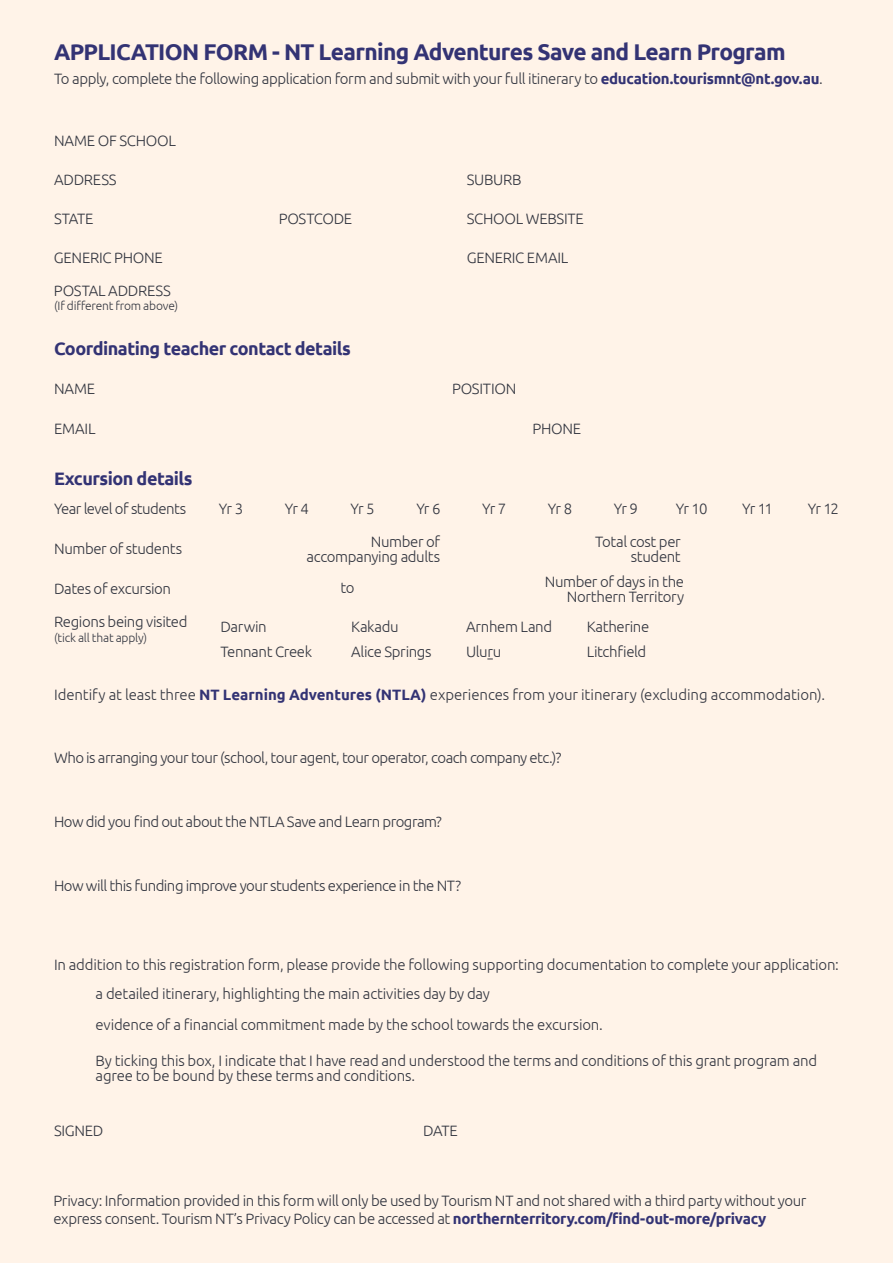
<style>
.page{position:relative;width:893px;height:1263px;background:#fff3e8}
.page>*{position:absolute;margin:0;border:0;box-sizing:border-box;transform-origin:0 0}
.t1{font:700 22.8px "Ubuntu";letter-spacing:-.03em;color:#333374}
.t2{font:700 18px "Ubuntu";letter-spacing:-.03em;color:#333374}
.t3{font:300 15px/15px "Ubuntu";letter-spacing:-.02em;color:#343741}
.t4{font:300 12px "Ubuntu";letter-spacing:-.015em;color:#343741}
.s1{font-weight:700;color:#333374}
</style>
<div class="page">
<h1 class="t1" style="left:54px;top:38px;width:733px">APPLICATION FORM - NT Learning Adventures Save and Learn Program</h1>
<p class="t3" style="left:54px;top:71px;width:770px">To apply, complete the following application form and submit with your full itinerary to <span class="s1">education.tourismnt@nt.gov.au</span>.</p>
<p class="t3" style="left:54px;top:133px;width:124px">NAME OF SCHOOL</p>
<p class="t3" style="left:54px;top:172px;width:64px">ADDRESS</p>
<p class="t3" style="left:54px;top:211px;width:41px">STATE</p>
<p class="t3" style="left:279px;top:211px;width:75px">POSTCODE</p>
<p class="t3" style="left:467px;top:172px;width:56px">SUBURB</p>
<p class="t3" style="left:467px;top:211px;width:119px">SCHOOL WEBSITE</p>
<p class="t3" style="left:54px;top:250px;width:110px">GENERIC PHONE</p>
<p class="t3" style="left:467px;top:250px;width:103px">GENERIC EMAIL</p>
<p class="t3" style="left:54px;top:282px;width:119px">POSTAL ADDRESS</p>
<p class="t4" style="left:54px;top:298px;width:126px">(If different from above)</p>
<p class="t2" style="left:54px;top:338px;width:298px">Coordinating teacher contact details</p>
<p class="t3" style="left:54px;top:381px;width:43px">NAME</p>
<p class="t3" style="left:452px;top:381px;width:66px">POSITION</p>
<p class="t3" style="left:54px;top:420px;width:43px">EMAIL</p>
<p class="t3" style="left:532px;top:420px;width:50px">PHONE</p>
<p class="t2" style="left:54px;top:467px;width:140px">Excursion details</p>
<p class="t3" style="left:54px;top:500px;width:134px">Year level of students</p>
<p class="t3" style="left:54px;top:541px;width:130px">Number of students</p>
<p class="t3" style="left:307px;top:533px;width:135px;text-align:right">Number of accompanying adults</p>
<p class="t3" style="left:595px;top:533px;width:87px;text-align:right">Total cost per student</p>
<p class="t3" style="left:54px;top:581px;width:119px">Dates of excursion</p>
<p class="t3" style="left:340px;top:580px;width:16px">to</p>
<p class="t3" style="left:219px;top:500px;width:26px">Yr 3</p>
<p class="t3" style="left:285px;top:500px;width:26px">Yr 4</p>
<p class="t3" style="left:351px;top:500px;width:26px">Yr 5</p>
<p class="t3" style="left:416px;top:500px;width:26px">Yr 6</p>
<p class="t3" style="left:482px;top:500px;width:26px">Yr 7</p>
<p class="t3" style="left:548px;top:500px;width:26px">Yr 8</p>
<p class="t3" style="left:614px;top:500px;width:26px">Yr 9</p>
<p class="t3" style="left:676px;top:500px;width:33px">Yr 10</p>
<p class="t3" style="left:742px;top:500px;width:32px">Yr 11</p>
<p class="t3" style="left:808px;top:500px;width:33px">Yr 12</p>
<p class="t3" style="left:545px;top:574px;width:141px;text-align:right">Number of days in the<br>Northern Territory</p>
<p class="t3" style="left:54px;top:614px;width:135px">Regions being visited</p>
<p class="t4" style="left:54px;top:630px;width:95px">(tick all that apply)</p>
<p class="t3" style="left:220px;top:618px;width:48px">Darwin</p>
<p class="t3" style="left:351px;top:618px;width:49px">Kakadu</p>
<p class="t3" style="left:466px;top:618px;width:88px">Arnhem Land</p>
<p class="t3" style="left:587px;top:618px;width:64px">Katherine</p>
<p class="t3" style="left:220px;top:644px;width:93px">Tennant Creek</p>
<p class="t3" style="left:351px;top:644px;width:82px">Alice Springs</p>
<p class="t3" style="left:466px;top:644px;width:37px">Uluru</p>
<p class="t3" style="left:587px;top:644px;width:61px">Litchfield</p>
<p class="t3" style="left:54px;top:687px;width:773px">Identify at least three <span class="s1">NT Learning Adventures (NTLA)</span> experiences from your itinerary (excluding accommodation).</p>
<p class="t3" style="left:54px;top:750px;width:509px">Who is arranging your tour (school, tour agent, tour operator, coach company etc.)?</p>
<p class="t3" style="left:54px;top:814px;width:389px">How did you find out about the NTLA Save and Learn program?</p>
<p class="t3" style="left:54px;top:877px;width:409px">How will this funding improve your students experience in the NT?</p>
<p class="t3" style="left:96px;top:949px;width:745px;line-height:30px;text-indent:-42px">In addition to this registration form, please provide the following supporting documentation to complete your application: a detailed itinerary, highlighting the main activities day by day<br>evidence of a financial commitment made by the school towards the excursion.</p>
<p class="t3" style="left:96px;top:1053px;width:723px">By ticking this box, I indicate that I have read and understood the terms and conditions of this grant program and agree to be bound by these terms and conditions.</p>
<p class="t3" style="left:54px;top:1123px;width:51px">SIGNED</p>
<p class="t3" style="left:423px;top:1123px;width:36px">DATE</p>
<p class="t3" style="left:53px;top:1191px;width:755px;line-height:18px">Privacy: Information provided in this form will only be used by Tourism NT and not shared with a third party without your express consent. Tourism NT’s Privacy Policy can be accessed at <span class="s1">northernterritory.com/find-out-more/privacy</span></p>
</div>
